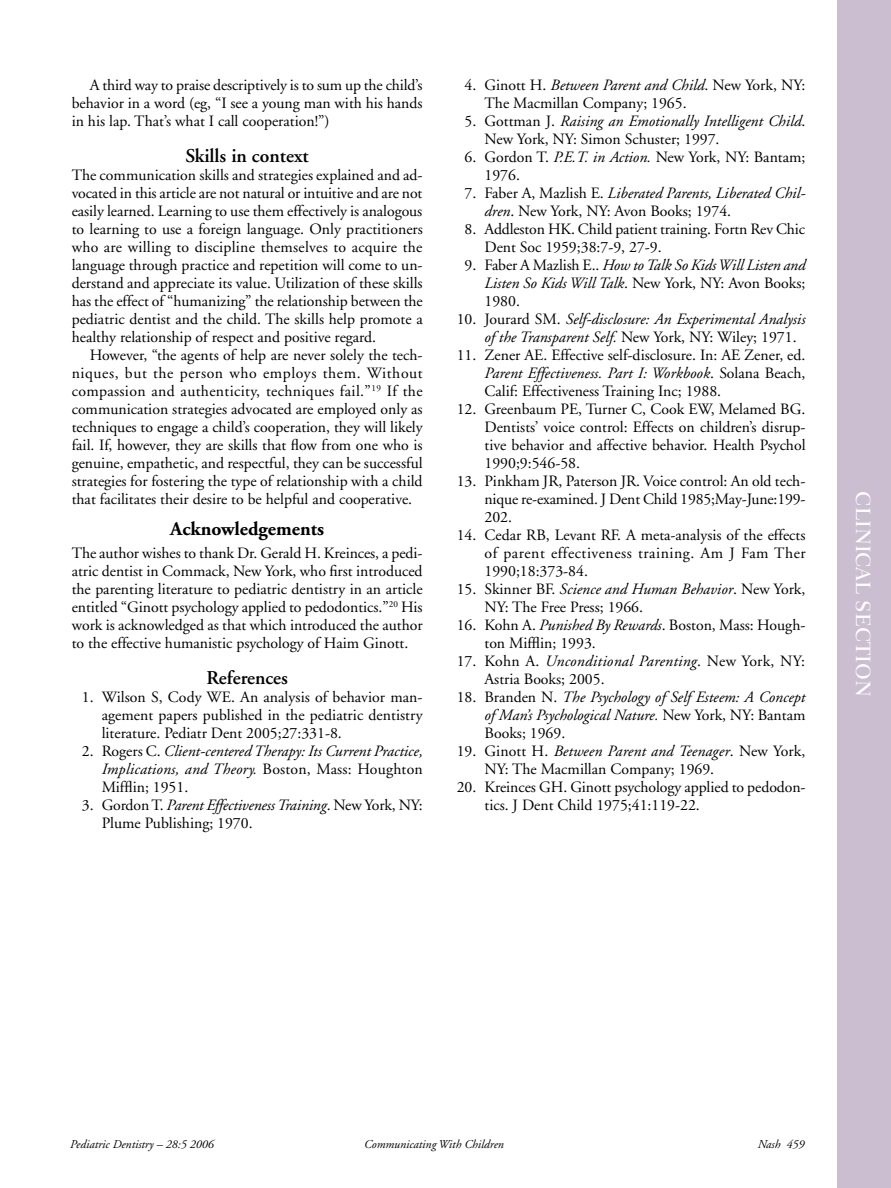
<style>
.page{position:relative;width:891px;height:1188px;background:#fff}
.page>*{position:absolute;margin:0;border:0;box-sizing:border-box;transform-origin:0 0}
.t1{font:21px "Fairfield LH Medium SC";color:#fff}
.MajorB__TopCol{font:600 19.5px "Adobe Garamond";color:#000}
.MajorA__InCol{font:700 19.5px "Adobe Garamond";color:#000}
.Reference_Lists{font:15.75px/18px "Adobe Garamond";color:#000}
.Body_Text_FIRST{font:15.75px/18px "Adobe Garamond";color:#000;text-align:justify}
.Body_Text_Indented{font:15.75px/18px "Adobe Garamond";color:#000;text-align:justify}
.Reference_Lists-2{font:italic 15.75px/18px "Adobe Garamond";color:#000;text-align:justify}
.t2{font:italic 12px "Adobe Garamond";color:#000}
.s1{font-style:normal}
.s2{font-style:italic}
</style>
<div class="page">
<div style="left:837px;top:0;width:54px;height:1188px;background:#cabed0"></div>
<p class="Body_Text_Indented" style="left:72px;top:76px;width:352px;text-indent:18px">A third way to praise descriptively is to sum up the child’s behavior in a word (eg, “I see a young man with his hands in his lap. That’s what I call cooperation!”)</p>
<p class="MajorB__TopCol" style="left:186px;top:145px;width:125px">Skills in context</p>
<p class="Body_Text_FIRST" style="left:72px;top:166px;width:353px">The communication skills and strategies explained and ad&shy;vocated in this article are not natural or intuitive and are not easily learned. Learning to use them effectively is analogous to learning to use a foreign language. Only practitioners who are willing to discipline themselves to acquire the language through practice and repetition will come to un&shy;derstand and appreciate its value. Utilization of these skills has the effect of “humanizing” the relationship between the pediatric dentist and the child. The skills help promote a healthy relationship of respect and positive regard.</p>
<p class="Body_Text_Indented" style="left:72px;top:346px;width:353px;text-indent:18px">However, “the agents of help are never solely the tech&shy;niques, but the person who employs them. Without compassion and authenticity, techniques fail.”<sup>19</sup> If the communication strategies advocated are employed only as techniques to engage a child’s cooperation, they will likely fail. If, however, they are skills that flow from one who is genuine, empathetic, and respectful, they can be successful strategies for fostering the type of relationship with a child that facilitates their desire to be helpful and cooperative.</p>
<p class="MajorA__InCol" style="left:170px;top:519px;width:155px">Acknowledgements</p>
<p class="Body_Text_FIRST" style="left:72px;top:544px;width:353px">The author wishes to thank Dr. Gerald H. Kreinces, a pedi&shy;atric dentist in Commack, New York, who first introduced the parenting literature to pediatric dentistry in an article entitled “Ginott psychology applied to pedodontics.”<sup>20</sup> His work is acknowledged as that which introduced the author to the effective humanistic psychology of Haim Ginott.</p>
<p class="MajorB__TopCol" style="left:206px;top:667px;width:83px">References</p>
<p class="Reference_Lists" style="left:102px;top:688px;width:322px;text-align:justify;text-indent:-20px">1. Wilson S, Cody WE. An analysis of behavior man&shy;agement papers published in the pediatric dentistry literature. Pediatr Dent 2005;27:331-8.</p>
<p class="Reference_Lists-2" style="left:102px;top:743px;width:323px;text-indent:-20px"><span class="s1">2. Rogers C.</span> Client-centered Therapy: Its Current Practice, Implications, and Theory. <span class="s1">Boston, Mass: Houghton Mifflin; 1951.</span></p>
<p class="Reference_Lists" style="left:102px;top:796px;width:323px;text-indent:-20px">3. Gordon T. <span class="s2">Parent Effectiveness Training</span>. New York, NY:<br>Plume Publishing; 1970.</p>
<p class="Reference_Lists" style="left:484px;top:76px;width:322px;text-indent:-20px">4. Ginott H. <span class="s2">Between Parent and Child</span>. New York, NY:<br>The Macmillan Company; 1965.</p>
<p class="Reference_Lists" style="left:484px;top:112px;width:322px;text-indent:-20px">5. Gottman J. <span class="s2">Raising an Emotionally Intelligent Child</span>.<br>New York, NY: Simon Schuster; 1997.</p>
<p class="Reference_Lists" style="left:484px;top:148px;width:322px;text-indent:-20px">6. Gordon T. <span class="s2">P.E.T. in Action.</span> New York, NY: Bantam;<br>1976.</p>
<p class="Reference_Lists" style="left:484px;top:184px;width:321px;text-indent:-20px">7. Faber A, Mazlish E. <span class="s2">Liberated Parents, Liberated Chil&shy;dren</span>. New York, NY: Avon Books; 1974.</p>
<p class="Reference_Lists" style="left:484px;top:220px;width:322px;text-indent:-20px">8. Addleston HK. Child patient training. Fortn Rev Chic<br>Dent Soc 1959;38:7-9, 27-9.</p>
<p class="Reference_Lists-2" style="left:484px;top:257px;width:323px;text-indent:-20px"><span class="s1">9. Faber A Mazlish E..</span> How to Talk So Kids Will Listen and Listen So Kids Will Talk<span class="s1">. New York, NY: Avon Books; 1980.</span></p>
<p class="Reference_Lists-2" style="left:484px;top:311px;width:322px;text-indent:-28px"><span class="s1">10. Jourard SM.</span> Self-disclosure: An Experimental Analysis of the Transparent Self. <span class="s1">New York, NY: Wiley; 1971.</span></p>
<p class="Reference_Lists" style="left:484px;top:346px;width:322px;text-align:justify;text-indent:-28px">11. Zener AE. Effective self-disclosure. In: AE Zener, ed.<br><span class="s2">Parent Effectiveness. Part I: Workbook</span>. Solana Beach, Calif: Effectiveness Training Inc; 1988.</p>
<p class="Reference_Lists" style="left:484px;top:400px;width:323px;text-align:justify;text-indent:-28px">12. Greenbaum PE, Turner C, Cook EW, Melamed BG.<br>Dentists’ voice control: Effects on children’s disrup&shy;tive behavior and affective behavior. Health Psychol 1990;9:546-58.</p>
<p class="Reference_Lists" style="left:484px;top:472px;width:323px;text-align:justify;text-indent:-28px">13. Pinkham JR, Paterson JR. Voice control: An old tech&shy;nique re-examined. J Dent Child 1985;May-June:199- 202.</p>
<p class="Reference_Lists" style="left:484px;top:526px;width:323px;text-align:justify;text-indent:-28px">14. Cedar RB, Levant RF. A meta-analysis of the effects of parent effectiveness training. Am J Fam Ther 1990;18:373-84.</p>
<p class="Reference_Lists" style="left:484px;top:580px;width:323px;text-indent:-28px">15. Skinner BF. <span class="s2">Science and Human Behavior</span>. New York,<br>NY: The Free Press; 1966.</p>
<p class="Reference_Lists" style="left:484px;top:616px;width:323px;text-indent:-28px">16. Kohn A. <span class="s2">Punished By Rewards</span>. Boston, Mass: Hough&shy;ton Mifflin; 1993.</p>
<p class="Reference_Lists" style="left:484px;top:652px;width:322px;text-indent:-28px">17. Kohn A. <span class="s2">Unconditional Parenting</span>. New York, NY:<br>Astria Books; 2005.</p>
<p class="Reference_Lists-2" style="left:484px;top:689px;width:323px;text-indent:-28px"><span class="s1">18. Branden N.</span> The Psychology of Self Esteem: A Concept of Man’s Psychological Nature. <span class="s1">New York, NY: Bantam Books; 1969.</span></p>
<p class="Reference_Lists" style="left:484px;top:742px;width:322px;text-indent:-28px">19. Ginott H. <span class="s2">Between Parent and Teenager</span>. New York,<br>NY: The Macmillan Company; 1969.</p>
<p class="Reference_Lists" style="left:484px;top:778px;width:323px;text-indent:-28px">20. Kreinces GH. Ginott psychology applied to pedodon&shy;tics. J Dent Child 1975;41:119-22.</p>
<h1 class="t1" style="left:874px;top:491px;width:207px;rotate:90deg">CLINICAL SECTION</h1>
<p class="t2" style="left:70px;top:1137px;width:145px">Pediatric Dentistry – 28:5 2006</p>
<p class="t2" style="left:364px;top:1137px;width:141px">Communicating With Children</p>
<p class="t2" style="left:758px;top:1137px;width:48px">Nash 459</p>
</div>
